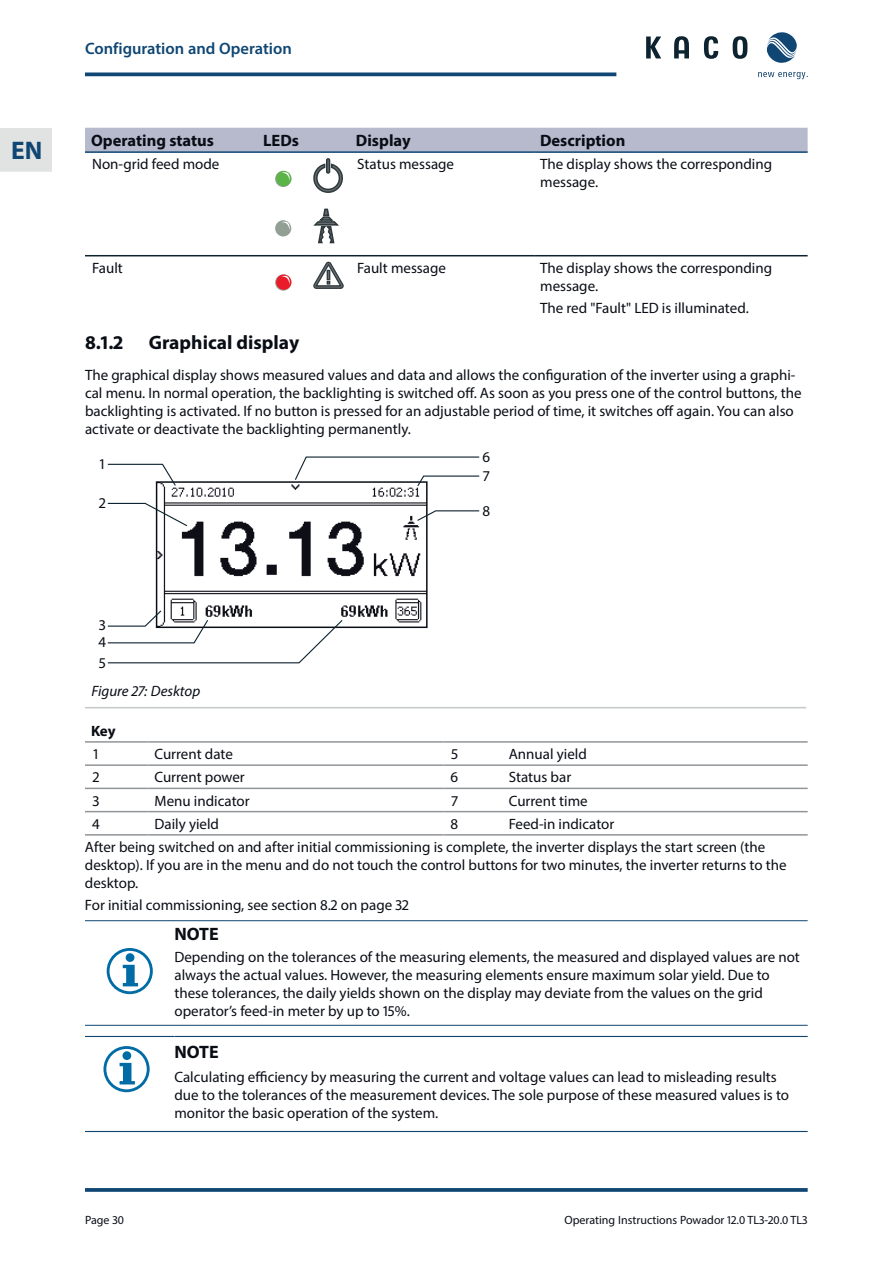
<style>
.page{position:relative;width:893px;height:1263px;background:#fff}
.page>*{position:absolute;margin:0;border:0;box-sizing:border-box;transform-origin:0 0}
.t1{font:700 25.5px "Myriad Pro";color:#0f4673}
.t2{font:700 19.5px "Myriad Pro";color:#090d15}
.t3{font:700 18px "Myriad Pro";color:#090d15}
.t4{font:700 16.5px "Myriad Pro";color:#090d15}
.t5{font:600 16.5px "Myriad Pro";color:#0f4673}
.t6{font:15px/18px "Myriad Pro";color:#090d15}
.t7{font:italic 15px "Myriad Pro";color:#090d15}
.t8{font:700 15px "Myriad Pro";color:#090d15}
.t9{font:12px "Myriad Pro";color:#090d15}
</style>
<div class="page">
<div style="left:0;top:129px;width:51px;height:42px;background:#e1e2e2"></div>
<div style="left:0;top:128px;width:52px;height:43px;border:1px solid #e1e2e2"></div>
<svg style="left:85px;top:1188px;width:723px;height:4px;background:#1d517b"></svg>
<svg style="left:646px;top:36px;width:101px;height:23px"></svg>
<svg style="left:767px;top:32px;width:30px;height:31px"></svg>
<svg style="left:758px;top:72px;width:50px;height:7px"></svg>
<hr style="left:85px;top:73px;width:531px;height:3px;background:#0f4673">
<div style="left:85px;top:128px;width:723px;height:23px;background:#b7bacc"></div>
<hr style="left:85px;top:151px;width:221px;height:2px;background:#0f4673">
<hr style="left:306px;top:151px;width:228px;height:2px;background:#0f4673">
<hr style="left:534px;top:151px;width:274px;height:2px;background:#0f4673">
<hr style="left:85px;top:255px;width:221px;height:1px;background:#0d2330">
<hr style="left:306px;top:255px;width:228px;height:1px;background:#0d2330">
<hr style="left:534px;top:255px;width:274px;height:1px;background:#0d2330">
<svg style="left:275px;top:170px;width:17px;height:17px"></svg>
<svg style="left:275px;top:220px;width:17px;height:17px"></svg>
<div style="left:326px;top:158px;width:4px;height:16px;border:2px solid #2e393d"></div>
<svg style="left:313px;top:159px;width:30px;height:34px"></svg>
<svg style="left:313px;top:208px;width:26px;height:36px"></svg>
<svg style="left:275px;top:274px;width:17px;height:17px"></svg>
<svg style="left:313px;top:262px;width:31px;height:27px"></svg>
<hr style="left:85px;top:707px;width:721px;height:1px;background:#c5c8c9">
<img style="left:159px;top:484px;width:265px;height:139px">
<div style="left:156px;top:481px;width:271px;height:147px;border:2px solid #090d15"></div>
<svg style="left:107px;top:463px;width:70px;height:24px"></svg>
<svg style="left:294px;top:456px;width:186px;height:31px"></svg>
<svg style="left:416px;top:510px;width:64px;height:12px"></svg>
<svg style="left:107px;top:609px;width:237px;height:55px"></svg>
<svg style="left:107px;top:502px;width:81px;height:25px"></svg>
<hr style="left:85px;top:741px;width:62px;height:2px;background:#919597">
<hr style="left:147px;top:741px;width:296px;height:2px;background:#919597">
<hr style="left:443px;top:741px;width:365px;height:2px;background:#919597">
<hr style="left:85px;top:764px;width:62px;height:2px;background:#919597">
<hr style="left:147px;top:764px;width:296px;height:2px;background:#919597">
<hr style="left:443px;top:764px;width:365px;height:2px;background:#919597">
<hr style="left:85px;top:788px;width:62px;height:1px;background:#919597">
<hr style="left:147px;top:788px;width:296px;height:1px;background:#919597">
<hr style="left:443px;top:788px;width:365px;height:1px;background:#919597">
<hr style="left:85px;top:811px;width:62px;height:1px;background:#919597">
<hr style="left:147px;top:811px;width:296px;height:1px;background:#919597">
<hr style="left:443px;top:811px;width:365px;height:1px;background:#919597">
<hr style="left:85px;top:834px;width:62px;height:2px;background:#919597">
<hr style="left:147px;top:834px;width:296px;height:2px;background:#919597">
<hr style="left:443px;top:834px;width:365px;height:2px;background:#919597">
<hr style="left:85px;top:920px;width:723px;height:1px;background:#0f4673">
<hr style="left:85px;top:1025px;width:723px;height:1px;background:#0f4673">
<svg style="left:107px;top:948px;width:46px;height:46px"></svg>
<hr style="left:85px;top:1131px;width:723px;height:1px;background:#0f4673">
<hr style="left:85px;top:1036px;width:89px;height:1px;background:#0f4673">
<hr style="left:174px;top:1036px;width:634px;height:1px;background:#124471">
<svg style="left:103px;top:1046px;width:47px;height:46px"></svg>
<h1 class="t1" style="left:11px;top:141px;width:33px">EN</h1>
<p class="t5" style="left:85px;top:42px;width:208px">Configuration and Operation</p>
<p class="t4" style="left:91px;top:134px;width:124px">Operating status</p>
<p class="t4" style="left:263px;top:134px;width:37px">LEDs</p>
<p class="t4" style="left:356px;top:134px;width:56px">Display</p>
<p class="t4" style="left:540px;top:134px;width:87px">Description</p>
<p class="t6" style="left:92px;top:156px;width:129px">Non-grid feed mode</p>
<p class="t6" style="left:357px;top:156px;width:98px">Status message</p>
<p class="t6" style="left:540px;top:156px;width:233px">The display shows the corresponding message.</p>
<p class="t6" style="left:92px;top:260px;width:32px">Fault</p>
<p class="t6" style="left:357px;top:260px;width:90px">Fault message</p>
<p class="t6" style="left:540px;top:260px;width:233px">The display shows the corresponding message.</p>
<p class="t6" style="left:540px;top:300px;width:210px">The red "Fault" LED is illuminated.</p>
<h2 class="t2" style="left:85px;top:335px;width:40px">8.1.2</h2>
<h2 class="t2" style="left:149px;top:335px;width:152px">Graphical display</h2>
<p class="t6" style="left:85px;top:367px;width:718px">The graphical display shows measured values and data and allows the configuration of the inverter using a graphi&shy;cal menu. In normal operation, the backlighting is switched off. As soon as you press one of the control buttons, the backlighting is activated. If no button is pressed for an adjustable period of time, it switches off again. You can also activate or deactivate the backlighting permanently.</p>
<p class="t6" style="left:99px;top:456px;width:9px">1</p>
<p class="t6" style="left:99px;top:495px;width:9px">2</p>
<p class="t6" style="left:482px;top:448px;width:9px;line-height:19.5px">6<br>7</p>
<p class="t6" style="left:482px;top:503px;width:9px">8</p>
<p class="t6" style="left:99px;top:617px;width:9px;line-height:17.5px">3<br>4</p>
<p class="t6" style="left:99px;top:655px;width:9px">5</p>
<p class="t7" style="left:91px;top:685px;width:110px">Figure 27: Desktop</p>
<p class="t8" style="left:91px;top:725px;width:26px">Key</p>
<p class="t6" style="left:92px;top:746px;width:9px">1</p>
<p class="t6" style="left:155px;top:746px;width:80px">Current date</p>
<p class="t6" style="left:451px;top:746px;width:9px">5</p>
<p class="t6" style="left:509px;top:746px;width:80px">Annual yield</p>
<p class="t6" style="left:92px;top:769px;width:9px">2</p>
<p class="t6" style="left:155px;top:769px;width:92px">Current power</p>
<p class="t6" style="left:451px;top:769px;width:9px">6</p>
<p class="t6" style="left:509px;top:769px;width:64px">Status bar</p>
<p class="t6" style="left:92px;top:793px;width:9px">3</p>
<p class="t6" style="left:154px;top:793px;width:97px">Menu indicator</p>
<p class="t6" style="left:451px;top:793px;width:9px">7</p>
<p class="t6" style="left:509px;top:793px;width:80px">Current time</p>
<p class="t6" style="left:92px;top:816px;width:9px">4</p>
<p class="t6" style="left:154px;top:816px;width:66px">Daily yield</p>
<p class="t6" style="left:451px;top:816px;width:9px">8</p>
<p class="t6" style="left:85px;top:813px;width:682px;line-height:23px;text-indent:424px">Feed-in indicator<br>After being switched on and after initial commissioning is complete, the inverter displays the start screen (the</p>
<p class="t6" style="left:85px;top:857px;width:703px">desktop). If you are in the menu and do not touch the control buttons for two minutes, the inverter returns to the desktop.</p>
<p class="t6" style="left:85px;top:897px;width:325px">For initial commissioning, see section 8.2 on page 32</p>
<p class="t3" style="left:174px;top:927px;width:46px">NOTE</p>
<p class="t6" style="left:174px;top:949px;width:627px">Depending on the tolerances of the measuring elements, the measured and displayed values are not always the actual values. However, the measuring elements ensure maximum solar yield. Due to these tolerances, the daily yields shown on the display may deviate from the values on the grid operator’s feed-in meter by up to 15%.</p>
<p class="t3" style="left:174px;top:1045px;width:46px">NOTE</p>
<p class="t6" style="left:174px;top:1069px;width:616px">Calculating efficiency by measuring the current and voltage values can lead to misleading results due to the tolerances of the measurement devices. The sole purpose of these measured values is to monitor the basic operation of the system.</p>
<p class="t9" style="left:85px;top:1215px;width:40px">Page 30</p>
<p class="t9" style="left:564px;top:1215px;width:245px">Operating Instructions Powador 12.0 TL3-20.0 TL3</p>
</div>
